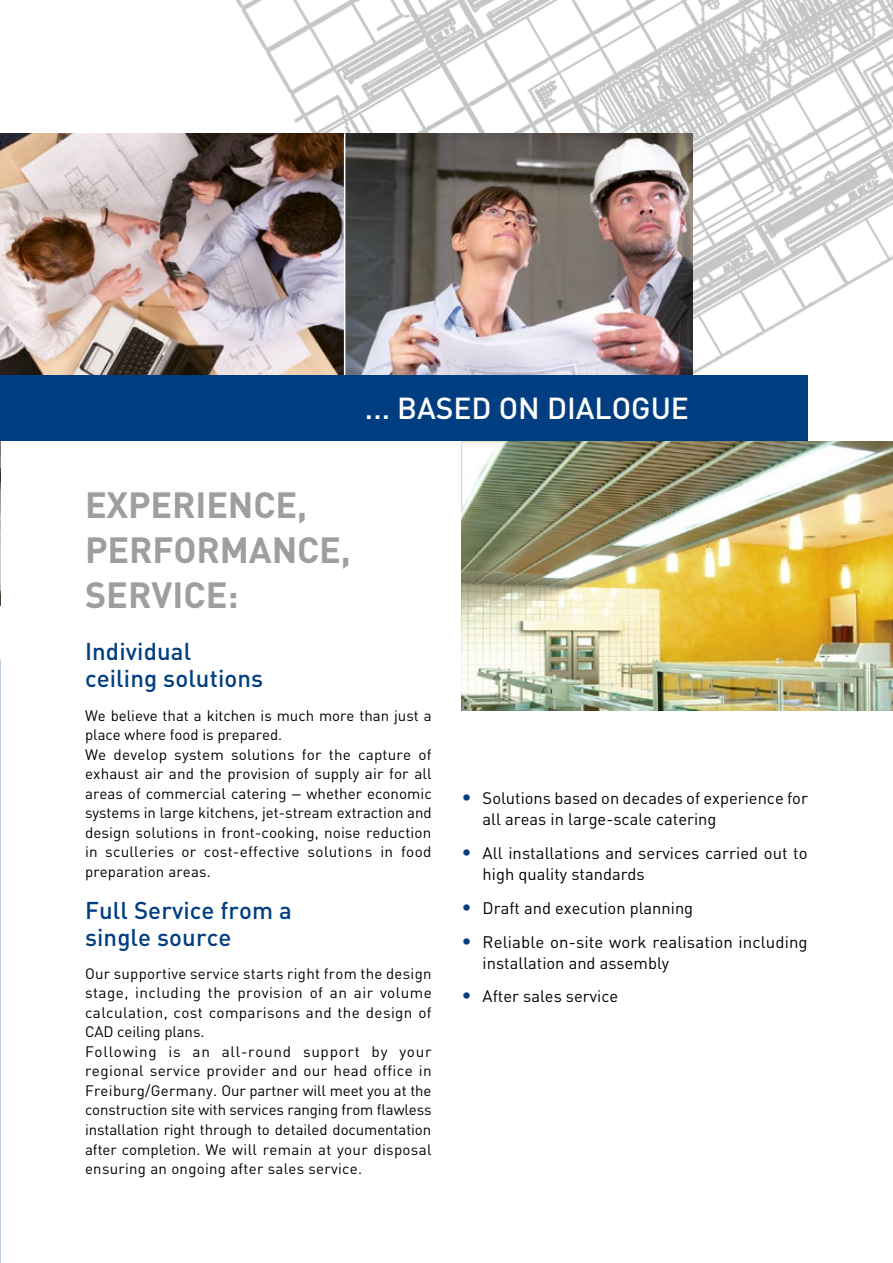
<style>
.page{position:relative;width:893px;height:1263px;background:#fff}
.page>*{position:absolute;margin:0;border:0;box-sizing:border-box;transform-origin:0 0}
.t1{font:700 36px/45px "DI Nslo";letter-spacing:-.005em;color:#9d9e9e}
.t2{font:500 30px "DI Nslo";color:#fff}
.t3{font:500 24px/27px "DI Nslo";letter-spacing:.005em;color:#003e81}
.t4{font:16.5px/21px "DI Nslo";color:#000}
.t5{font:15px/19.5px "DI Nslo";letter-spacing:.005em;color:#000}
.s1{font-size:19.5px;color:#003e81}
</style>
<div class="page">
<img style="left:0;top:441px;width:1px;height:165px">
<img style="left:236px;top:0;width:657px;height:374px">
<img style="left:1px;top:133px;width:691px;height:242px">
<hr style="left:344px;top:133px;width:1px;height:243px;background:#fff">
<div style="left:0;top:375px;width:808px;height:66px;background:#003e81"></div>
<img style="left:461px;top:441px;width:432px;height:269px">
<hr style="left:461px;top:442px;width:1px;height:66px;background:#dad69f">
<hr style="left:461px;top:441px;width:43px;height:1px;background:#dad69f">
<h2 class="t2" style="left:365px;top:389px;width:326px">... BASED ON DIALOGUE</h2>
<h1 class="t1" style="left:85px;top:480px;width:267px">EXPERIENCE,<br>PERFORMANCE,<br>SERVICE:</h1>
<h3 class="t3" style="left:85px;top:637px;width:180px">Individual ceiling solutions</h3>
<p class="t5" style="left:85px;top:705px;width:348px">We believe that a kitchen is much more than just a place where food is prepared.<br>We develop system solutions for the capture of exhaust air and the provision of supply air for all areas of commercial catering – whether economic systems in large kitchens, jet-stream extraction and design solutions in front-cooking, noise reduction in sculleries or cost-effective solutions in food preparation areas.</p>
<h3 class="t3" style="left:85px;top:896px;width:208px">Full Service from a single source</h3>
<p class="t5" style="left:85px;top:963px;width:348px">Our supportive service starts right from the design stage, including the provision of an air volume calculation, cost comparisons and the design of CAD ceiling plans.<br>Following is an all-round support by your regional service provider and our head office in Freiburg/Germany. Our partner will meet you at the construction site with services ranging from flawless installation right through to detailed documentation after completion. We will remain at your disposal ensuring an ongoing after sales service.</p>
<p class="t4" style="left:483px;top:787px;width:327px;text-indent:-21px"><span class="s1">•</span> Solutions based on decades of experience for all areas in large-scale catering</p>
<p class="t4" style="left:483px;top:842px;width:327px;text-indent:-21px"><span class="s1">•</span> All installations and services carried out to high quality standards</p>
<p class="t4" style="left:461px;top:897px;width:233px"><span class="s1">•</span> Draft and execution planning</p>
<p class="t4" style="left:483px;top:931px;width:327px;text-indent:-21px"><span class="s1">•</span> Reliable on-site work realisation including installation and assembly</p>
<p class="t4" style="left:461px;top:985px;width:158px"><span class="s1">•</span> After sales service</p>
</div>
